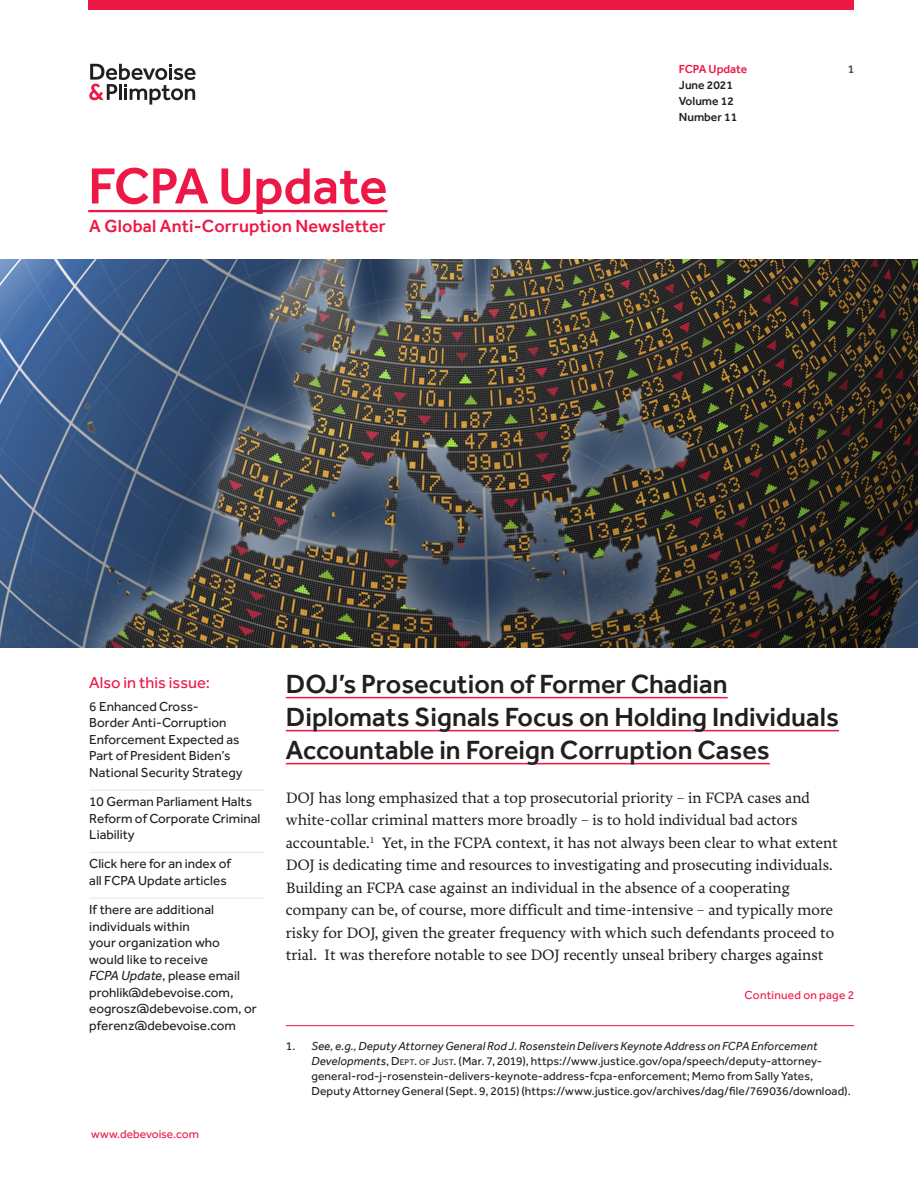
<style>
.page{position:relative;width:918px;height:1188px;background:#fff}
.page>*{position:absolute;margin:0;border:0;box-sizing:border-box;transform-origin:0 0}
.A_FCPA_Main_Title{font:500 52.5px "Effra";color:#ed1845}
.A_Hdline_w_underline{font:500 27px/33px "Effra";color:#231f20}
.A_Subhead_2{font:500 18px "Effra";letter-spacing:.01em;color:#ed1845}
.A_TOC_Red_text{font:16.5px "Effra";color:#ed1845}
.A_Text_No_Indent{font:500 15.75px/22.5px "Freya";color:#231f20}
.A_TOC_Text_w_Rule_af{font:13.5px/16.5px "Effra";color:#231f20}
.t1{font:12px/15px "Effra";letter-spacing:.01em;color:#231f20}
.t2{font:500 12px/15.8px "Effra";color:#231f20}
.A_Continued_from_Tex{font:12px "Effra";letter-spacing:-.005em;color:#ed1845}
.A_Continued_from_Tex-2{font:12px "Effra";letter-spacing:.015em;color:#ed1845}
.t3{font:500 12px "Effra";color:#ed1845}
.t4{font:500 12px "Effra";color:#4c4b46}
.s1{font-style:italic}
.s2{font-style:inherit}
.s3{font-size:8.4px}
</style>
<div class="page">
<svg style="left:89px;top:64px;width:107px;height:41px"></svg>
<div style="left:88px;top:0;width:766px;height:10px;background:#ed1845"></div>
<img style="left:0;top:259px;width:918px;height:388px">
<hr style="left:88px;top:210px;width:299px;height:2px;background:#ed1845">
<hr style="left:286px;top:697px;width:442px;height:1px;background:#ed1845">
<hr style="left:286px;top:730px;width:553px;height:1px;background:#ed1845">
<hr style="left:286px;top:763px;width:484px;height:1px;background:#ed1845">
<hr style="left:89px;top:790px;width:176px;height:1px;background:#e4e4e4">
<hr style="left:89px;top:852px;width:176px;height:1px;background:#e4e4e4">
<hr style="left:89px;top:898px;width:176px;height:1px;background:#e4e4e4">
<hr style="left:286px;top:1025px;width:568px;height:1px;background:#ed1845">
<p class="A_FCPA_Main_Title" style="left:88px;top:155px;width:301px">FCPA Update</p>
<p class="A_Subhead_2" style="left:89px;top:216px;width:298px">A Global Anti‑Corruption Newsletter</p>
<p class="t3" style="left:679px;top:62px;width:70px">FCPA Update</p>
<p class="t4" style="left:848px;top:62px;width:8px">1</p>
<p class="t2" style="left:679px;top:77px;width:60px">June 2021<br>Volume 12<br>Number 11</p>
<p class="A_TOC_Red_text" style="left:89px;top:673px;width:122px">Also in this issue:</p>
<p class="A_TOC_Text_w_Rule_af" style="left:89px;top:698px;width:155px">6 Enhanced Cross-<br>Border Anti-Corruption<br>Enforcement Expected as<br>Part of President Biden’s<br>National Security Strategy</p>
<p class="A_TOC_Text_w_Rule_af" style="left:89px;top:793px;width:173px">10 German Parliament Halts<br>Reform of Corporate Criminal<br>Liability</p>
<p class="A_TOC_Text_w_Rule_af" style="left:89px;top:856px;width:143px">Click here for an index of all FCPA Update articles</p>
<p class="A_TOC_Text_w_Rule_af" style="left:89px;top:901px;width:169px">If there are additional individuals within<br>your organization who would like to receive<br><span class="s1">FCPA Update</span>, please email prohlik@debevoise.com, eogrosz@debevoise.com, or pferenz@debevoise.com</p>
<p class="A_Continued_from_Tex" style="left:91px;top:1127px;width:109px">www.debevoise.com</p>
<p class="A_Hdline_w_underline" style="left:286px;top:667px;width:555px">DOJ’s Prosecution of Former Chadian<br>Diplomats Signals Focus on Holding Individuals<br>Accountable in Foreign Corruption Cases</p>
<p class="A_Text_No_Indent" style="left:286px;top:787px;width:554px">DOJ has long emphasized that a top prosecutorial priority – in FCPA cases and white-collar criminal matters more broadly – is to hold individual bad actors accountable.<sup>1</sup> Yet, in the FCPA context, it has not always been clear to what extent DOJ is dedicating time and resources to investigating and prosecuting individuals.<br>Building an FCPA case against an individual in the absence of a cooperating company can be, of course, more difficult and time-intensive – and typically more risky for DOJ, given the greater frequency with which such defendants proceed to trial. It was therefore notable to see DOJ recently unseal bribery charges against</p>
<p class="A_Continued_from_Tex-2" style="left:745px;top:988px;width:111px">Continued on page 2</p>
<p class="t1" style="left:311px;top:1038px;width:541px;text-indent:-26px">1. <span class="s1">See, e.g., Deputy Attorney General Rod J. Rosenstein Delivers Keynote Address on FCPA Enforcement Developments</span>, <span class="s2">D</span><span class="s3">EPT</span><span class="s2">.</span> <span class="s3">OF</span> <span class="s2">J</span><span class="s3">UST</span>. (Mar. 7, 2019), https://www.justice.gov/opa/speech/deputy-attorney&shy;general-rod-j-rosenstein-delivers-keynote-address-fcpa-enforcement; Memo from Sally Yates, Deputy Attorney General (Sept. 9, 2015) (https://www.justice.gov/archives/dag/file/769036/download).</p>
</div>
